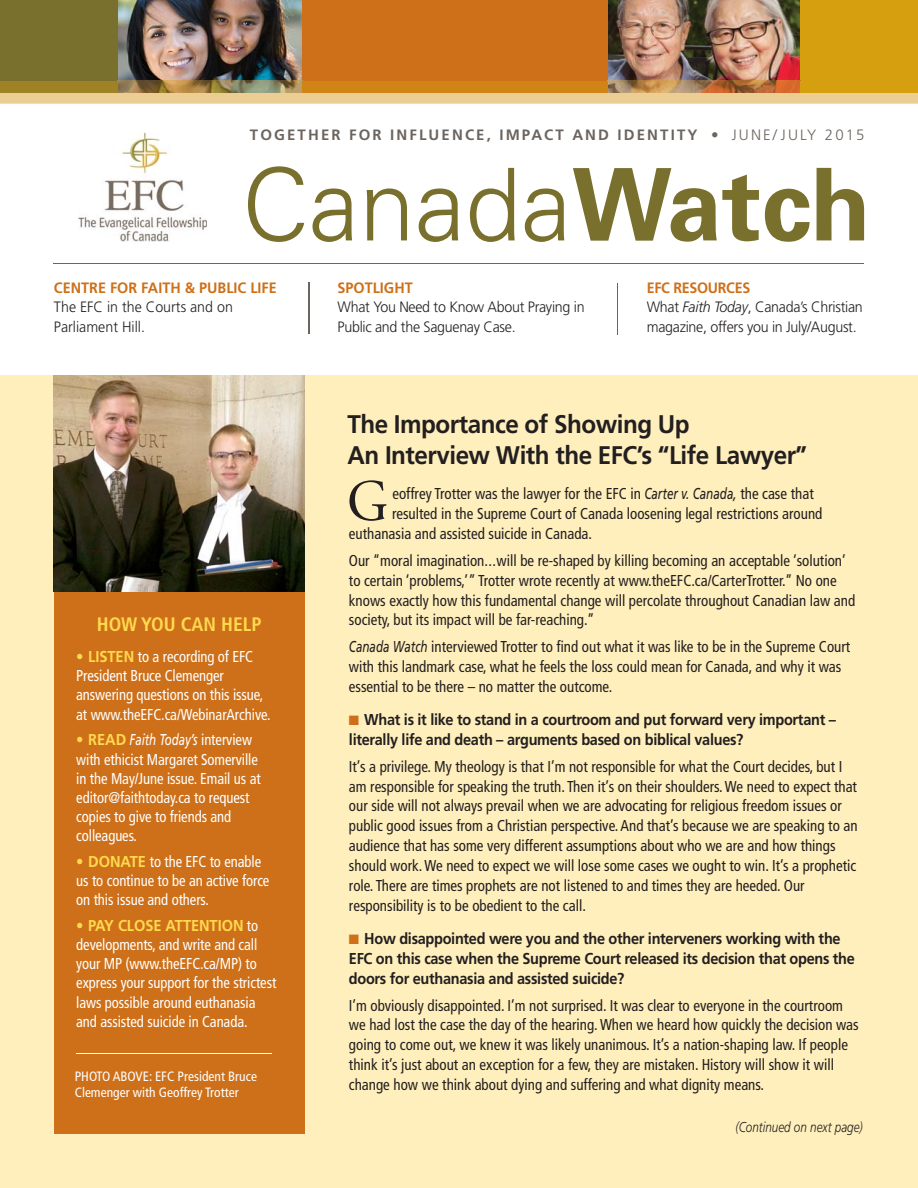
<style>
.page{position:relative;width:918px;height:1188px;background:#fff}
.page>*{position:absolute;margin:0;border:0;box-sizing:border-box;transform-origin:0 0}
.t1{font:58.5px "Adobe Garamond";color:#231f20;scale:.95 1}
.t2{font:700 25.5px/30.8px "Frutiger";letter-spacing:-.02em;color:#231f20;scale:.95 1}
.t3{font:700 condensed 19.5px "Frutiger";color:#ffd94f}
.t4{font:condensed 15.75px/19.8px "Frutiger";color:#231f20;scale:.95 1}
.t5{font:condensed 15.75px/19.2px "Frutiger";letter-spacing:-.005em;color:#fff;scale:.93 1}
.t6{font:700 15.75px/19.8px "Frutiger";letter-spacing:-.02em;color:#231f20;scale:.92 1}
.t7{font:300 15px/19.5px "Frutiger";letter-spacing:-.02em;color:#231f20;scale:.95 1}
.t8{font:300 15px/19.5px "Frutiger";color:#231f20;scale:.95 1}
.t9{font:700 15px "Frutiger";letter-spacing:.14em;color:#6c645e}
.t10{font:italic 300 14.25px "Frutiger";color:#231f20;scale:.82 1}
.t11{font:condensed 13.5px/16.2px "Frutiger";color:#fff}
.s1{font-weight:300}
.s2{font-weight:700;color:#ce7019}
.s3{font-style:italic}
.s4{color:#ffd94f}
.s5{font-weight:700;font-stretch:normal;color:#ffd94f}
.s6{font-style:italic;font-stretch:normal}
.s7{color:#ce7019}
</style>
<div class="page">
<div style="left:0;top:376px;width:918px;height:812px;background:#ffefbc"></div>
<div style="left:54px;top:583px;width:251px;height:551px;background:#ce7019"></div>
<img style="left:117px;top:0;width:185px;height:81px">
<img style="left:607px;top:0;width:194px;height:81px">
<div style="left:801px;top:0;width:117px;height:93px;background:#d59f0f"></div>
<div style="left:302px;top:0;width:305px;height:93px;background:#ce7019"></div>
<hr style="left:54px;top:263px;width:810px;height:1px;background:#6c645e">
<img style="left:78px;top:133px;width:129px;height:109px">
<svg style="left:248px;top:166px;width:616px;height:76px"></svg>
<hr style="left:308px;top:282px;width:1px;height:52px;background:#6c645e">
<hr style="left:617px;top:283px;width:1px;height:51px;background:#6c645e">
<div style="left:0;top:0;width:117px;height:93px;background:#79702e"></div>
<svg style="left:0;top:93px;width:918px;height:11px;background:#edcf95"></svg>
<img style="left:117px;top:81px;width:185px;height:12px">
<img style="left:607px;top:81px;width:194px;height:12px">
<div style="left:302px;top:81px;width:305px;height:12px;background:#d18416"></div>
<div style="left:0;top:81px;width:117px;height:12px;background:#9f8226"></div>
<img style="left:54px;top:376px;width:251px;height:216px">
<hr style="left:76px;top:1053px;width:196px;height:1px;background:#fff">
<p class="t9" style="left:250px;top:129px;width:616px">TOGETHER FOR INFLUENCE, IMPACT AND IDENTITY • <span class="s1">JUNE/ JULY 2015</span></p>
<p class="t8" style="left:54px;top:279px;width:236px"><span class="s2">CENTRE FOR FAITH &amp; PUBLIC LIFE<br></span>The EFC in the Courts and on<br>Parliament Hill.</p>
<p class="t7" style="left:338px;top:279px;width:262px"><span class="s2">SPOTLIGHT<br></span>What You Need to Know About Praying in<br>Public and the Saguenay Case.</p>
<p class="t7" style="left:647px;top:279px;width:229px"><span class="s2">EFC RESOURCES<br></span>What <span class="s3">Faith Today</span>, Canada’s Christian magazine, offers you in July/August.</p>
<p class="t3" style="left:97px;top:616px;width:166px">HOW YOU CAN HELP</p>
<p class="t5" style="left:76px;top:648px;width:210px"><span class="s4">•</span> <span class="s5">LISTEN</span> to a recording of EFC<br>President Bruce Clemenger answering questions on this issue, at www.theEFC.ca/WebinarArchive.</p>
<p class="t5" style="left:76px;top:732px;width:200px"><span class="s4">•</span> <span class="s5">READ</span> <span class="s6">Faith Today’s</span> interview with ethicist Margaret Somerville in the May/June issue. Email us at editor@faithtoday.ca to request copies to give to friends and colleagues.</p>
<p class="t5" style="left:76px;top:853px;width:209px"><span class="s4">•</span> <span class="s5">DONATE</span> to the EFC to enable us to continue to be an active force on this issue and others.</p>
<p class="t5" style="left:76px;top:917px;width:217px"><span class="s4">•</span> <span class="s5">PAY CLOSE ATTENTION</span> to developments, and write and call your MP (www.theEFC.ca/MP) to express your support for the strictest laws possible around euthanasia and assisted suicide in Canada.</p>
<p class="t11" style="left:75px;top:1070px;width:184px">PHOTO ABOVE: EFC President Bruce<br>Clemenger with Geoffrey Trotter</p>
<p class="t2" style="left:347px;top:411px;width:486px">The Importance of Showing Up<br>An Interview With the EFC’s “Life Lawyer”</p>
<p class="t1" style="left:347px;top:478px;width:45px">G</p>
<p class="t4" style="left:392px;top:485px;width:445px">eoffrey Trotter was the lawyer for the EFC in <span class="s6">Carter v. Canada,</span> the case that</p>
<p class="t4" style="left:392px;top:505px;width:455px">resulted in the Supreme Court of Canada loosening legal restrictions around</p>
<p class="t4" style="left:349px;top:525px;width:257px">euthanasia and assisted suicide in Canada.</p>
<p class="t4" style="left:349px;top:552px;width:535px">Our “moral imagination...will be re-shaped by killing becoming an acceptable ‘solution’ to certain ‘problems,’” Trotter wrote recently at www.theEFC.ca/CarterTrotter.” No one knows exactly how this fundamental change will percolate throughout Canadian law and society, but its impact will be far-reaching.”</p>
<p class="t4" style="left:349px;top:638px;width:529px"><span class="s6">Canada Watch</span> interviewed Trotter to find out what it was like to be in the Supreme Court with this landmark case, what he feels the loss could mean for Canada, and why it was essential to be there – no matter the outcome.</p>
<p class="t6" style="left:349px;top:711px;width:531px"><span class="s7">■</span> What is it like to stand in a courtroom and put forward very important – literally life and death – arguments based on biblical values?</p>
<p class="t4" style="left:349px;top:758px;width:537px">It’s a privilege. My theology is that I’m not responsible for what the Court decides, but I am responsible for speaking the truth. Then it’s on their shoulders. We need to expect that our side will not always prevail when we are advocating for religious freedom issues or public good issues from a Christian perspective. And that’s because we are speaking to an audience that has some very different assumptions about who we are and how things should work. We need to expect we will lose some cases we ought to win. It’s a prophetic role. There are times prophets are not listened to and times they are heeded. Our responsibility is to be obedient to the call.</p>
<p class="t6" style="left:349px;top:930px;width:551px"><span class="s7">■</span> How disappointed were you and the other interveners working with the<br>EFC on this case when the Supreme Court released its decision that opens the doors for euthanasia and assisted suicide?</p>
<p class="t4" style="left:349px;top:996px;width:538px">I’m obviously disappointed. I’m not surprised. It was clear to everyone in the courtroom we had lost the case the day of the hearing. When we heard how quickly the decision was going to come out, we knew it was likely unanimous. It’s a nation-shaping law. If people think it’s just about an exception for a few, they are mistaken. History will show it will change how we think about dying and suffering and what dignity means.</p>
<p class="t10" style="left:735px;top:1122px;width:157px">(Continued on next page)</p>
</div>
